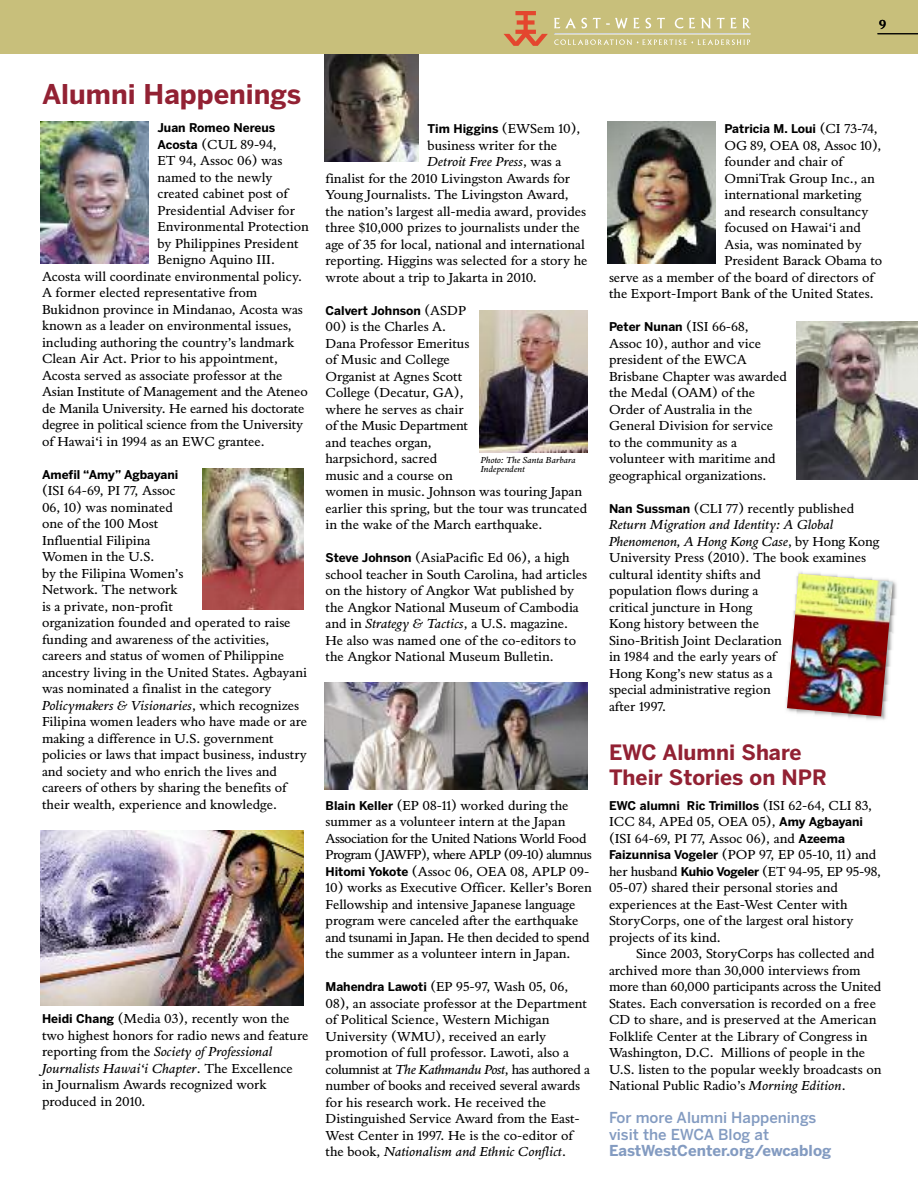
<style>
.page{position:relative;width:918px;height:1188px;background:#fff}
.page>*{position:absolute;margin:0;border:0;box-sizing:border-box;transform-origin:0 0}
.t1{font:700 27px "Benton Sans";color:#922133}
.t2{font:700 21px/24.8px "Benton Sans";color:#922133}
.t3{font:500 15px/16.5px "Benton Sans";color:#839bc1}
.t4{font:700 15px "Benton Sans";color:#839bc1}
.t5{font:13.5px/16.5px "Pietro Text";color:#000}
.t6{font:13.5px/16.5px "Pietro Text";letter-spacing:-.03em;color:#000}
.t7{font:italic 13.5px "Pietro Text";color:#000}
.t8{font:600 13.5px "Pietro Text";color:#000}
.t9{font:700 12px "Benton Sans";color:#000}
.t10{font:italic 9px/9px "Pietro Text";color:#000}
.s1{font-family:"Benton Sans";font-weight:700;font-size:12px}
.s2{font-style:italic}
.s3{font-family:"Pietro Text";font-weight:400;font-size:13.5px}
.s4{font-style:normal}
</style>
<div class="page">
<img style="left:40px;top:122px;width:108px;height:141px">
<img style="left:202px;top:468px;width:102px;height:142px">
<img style="left:40px;top:830px;width:264px;height:176px">
<img style="left:479px;top:310px;width:108px;height:142px">
<img style="left:608px;top:122px;width:108px;height:141px">
<img style="left:796px;top:321px;width:122px;height:158px">
<img style="left:786px;top:571px;width:111px;height:149px">
<img style="left:787px;top:574px;width:106px;height:142px">
<img style="left:324px;top:682px;width:263px;height:108px">
<img style="left:324px;top:54px;width:94px;height:108px">
<div style="left:0;top:0;width:918px;height:54px;background:#c8bf7b"></div>
<hr style="left:878px;top:33px;width:40px;height:1px;background:#000">
<svg style="left:504px;top:11px;width:44px;height:35px"></svg>
<svg style="left:554px;top:18px;width:197px;height:27px"></svg>
<p class="t8" style="left:879px;top:17px;width:9px">9</p>
<h1 class="t1" style="left:42px;top:84px;width:261px">Alumni Happenings</h1>
<p class="t9" style="left:158px;top:123px;width:119px">Juan Romeo Nereus</p>
<p class="t5" style="left:158px;top:136px;width:121px"><span class="s1">Acosta</span> (CUL 89-94,</p>
<p class="t5" style="left:158px;top:152px;width:126px">ET 94, Assoc 06) was</p>
<p class="t5" style="left:158px;top:169px;width:117px">named to the newly</p>
<p class="t5" style="left:158px;top:185px;width:132px">created cabinet post of</p>
<p class="t5" style="left:158px;top:202px;width:139px">Presidential Adviser for</p>
<p class="t5" style="left:158px;top:218px;width:153px">Environmental Protection</p>
<p class="t5" style="left:158px;top:235px;width:143px">by Philippines President</p>
<p class="t5" style="left:158px;top:251px;width:119px">Benigno Aquino III.</p>
<p class="t5" style="left:42px;top:268px;width:262px">Acosta will coordinate environmental policy.</p>
<p class="t5" style="left:42px;top:284px;width:217px">A former elected representative from</p>
<p class="t5" style="left:42px;top:301px;width:262px">Bukidnon province in Mindanao, Acosta was</p>
<p class="t5" style="left:42px;top:317px;width:251px">known as a leader on environmental issues,</p>
<p class="t5" style="left:42px;top:334px;width:254px">including authoring the country’s landmark</p>
<p class="t5" style="left:42px;top:350px;width:238px">Clean Air Act. Prior to his appointment,</p>
<p class="t5" style="left:42px;top:367px;width:242px">Acosta served as associate professor at the</p>
<p class="t5" style="left:42px;top:383px;width:267px">Asian Institute of Management and the Ateneo</p>
<p class="t5" style="left:42px;top:400px;width:264px">de Manila University. He earned his doctorate</p>
<p class="t5" style="left:42px;top:416px;width:263px">degree in political science from the University</p>
<p class="t5" style="left:42px;top:433px;width:224px">of Hawai‘i in 1994 as an EWC grantee.</p>
<p class="t9" style="left:42px;top:470px;width:138px">Amefil “Amy” Agbayani</p>
<p class="t5" style="left:42px;top:482px;width:267px">(ISI 64-69, PI 77, Assoc<br>06, 10) was nominated<br>one of the 100 Most<br>Influential Filipina<br>Women in the U.S.<br>by the Filipina Women’s<br>Network. The network<br>is a private, non-profit<br>organization founded and operated to raise funding and awareness of the activities, careers and status of women of Philippine ancestry living in the United States. Agbayani was nominated a finalist in the category <span class="s2">Policymakers &amp; Visionaries</span>, which recognizes Filipina women leaders who have made or are making a difference in U.S. government policies or laws that impact business, industry and society and who enrich the lives and careers of others by sharing the benefits of their wealth, experience and knowledge.</p>
<p class="t5" style="left:42px;top:1010px;width:268px"><span class="s1">Heidi Chang</span> (Media 03), recently won the two highest honors for radio news and feature reporting from the <span class="s2">Society of Professional Journalists Hawai‘i Chapter</span>. The Excellence<br>in Journalism Awards recognized work produced in 2010.</p>
<p class="t9" style="left:428px;top:124px;width:155px">Tim Higgins <span class="s3">(EWSem 10),</span></p>
<p class="t5" style="left:428px;top:137px;width:131px">business writer for the</p>
<p class="t7" style="left:428px;top:154px;width:135px">Detroit Free Press<span class="s4">, was a</span></p>
<p class="t5" style="left:326px;top:170px;width:246px">finalist for the 2010 Livingston Awards for</p>
<p class="t5" style="left:326px;top:186px;width:245px">Young Journalists. The Livingston Award,</p>
<p class="t5" style="left:326px;top:203px;width:262px">the nation’s largest all-media award, provides</p>
<p class="t5" style="left:326px;top:219px;width:256px">three $10,000 prizes to journalists under the</p>
<p class="t5" style="left:326px;top:236px;width:261px">age of 35 for local, national and international</p>
<p class="t5" style="left:326px;top:252px;width:264px">reporting. Higgins was selected for a story he</p>
<p class="t5" style="left:326px;top:269px;width:213px">wrote about a trip to Jakarta in 2010.</p>
<p class="t9" style="left:326px;top:306px;width:142px">Calvert Johnson <span class="s3">(ASDP</span></p>
<p class="t5" style="left:326px;top:318px;width:263px">00) is the Charles A.<br>Dana Professor Emeritus<br>of Music and College<br>Organist at Agnes Scott<br>College (Decatur, GA),<br>where he serves as chair<br>of the Music Department<br>and teaches organ,<br>harpsichord, sacred<br>music and a course on<br>women in music. Johnson was touring Japan earlier this spring, but the tour was truncated in the wake of the March earthquake.</p>
<p class="t5" style="left:326px;top:549px;width:263px"><span class="s1">Steve Johnson</span> (AsiaPacific Ed 06), a high school teacher in South Carolina, had articles on the history of Angkor Wat published by the Angkor National Museum of Cambodia and in <span class="s2">Strategy &amp; Tactics</span>, a U.S. magazine.<br>He also was named one of the co-editors to the Angkor National Museum Bulletin.</p>
<p class="t10" style="left:481px;top:455px;width:97px">Photo: The Santa Barbara<br>Independent</p>
<p class="t6" style="left:325px;top:797px;width:268px"><span class="s1">Blain Keller</span> (EP 08-11) worked during the summer as a volunteer intern at the Japan Association for the United Nations World Food Program (JAWFP), where APLP (09-10) alumnus <span class="s1">Hitomi Yokote</span> (Assoc 06, OEA 08, APLP 09-</p>
<p class="t5" style="left:325px;top:879px;width:268px">10) works as Executive Officer. Keller’s Boren Fellowship and intensive Japanese language program were canceled after the earthquake and tsunami in Japan. He then decided to spend the summer as a volunteer intern in Japan.</p>
<p class="t5" style="left:325px;top:978px;width:266px"><span class="s1">Mahendra Lawoti</span> (EP 95-97, Wash 05, 06, 08), an associate professor at the Department of Political Science, Western Michigan University (WMU), received an early promotion of full professor. Lawoti, also a columnist at <span class="s2">The Kathmandu Post</span>, has authored a number of books and received several awards for his research work. He received the Distinguished Service Award from the East-West Center in 1997. He is the co-editor of the book, <span class="s2">Nationalism and Ethnic Conflict</span>.</p>
<p class="t9" style="left:724px;top:124px;width:155px">Patricia M. Loui <span class="s3">(CI 73-74,</span></p>
<p class="t5" style="left:725px;top:137px;width:159px">OG 89, OEA 08, Assoc 10),</p>
<p class="t5" style="left:725px;top:153px;width:120px">founder and chair of</p>
<p class="t5" style="left:724px;top:170px;width:152px">OmniTrak Group Inc., an</p>
<p class="t5" style="left:724px;top:186px;width:138px">international marketing</p>
<p class="t5" style="left:724px;top:203px;width:145px">and research consultancy</p>
<p class="t5" style="left:724px;top:219px;width:138px">focused on Hawai‘i and</p>
<p class="t5" style="left:724px;top:236px;width:139px">Asia, was nominated by</p>
<p class="t5" style="left:724px;top:252px;width:159px">President Barack Obama to</p>
<p class="t5" style="left:609px;top:269px;width:266px">serve as a member of the board of directors of</p>
<p class="t5" style="left:609px;top:285px;width:266px">the Export-Import Bank of the United States.</p>
<p class="t9" style="left:609px;top:322px;width:141px">Peter Nunan <span class="s3">(ISI 66-68,</span></p>
<p class="t5" style="left:609px;top:335px;width:180px">Assoc 10), author and vice president of the EWCA<br>Brisbane Chapter was awarded the Medal (OAM) of the<br>Order of Australia in the<br>General Division for service to the community as a volunteer with maritime and geographical organizations.</p>
<p class="t5" style="left:609px;top:500px;width:272px"><span class="s1">Nan Sussman</span> (CLI 77) recently published<br><span class="s2">Return Migration and Identity: A Global<br>Phenomenon, A Hong Kong Case</span>, by Hong Kong<br>University Press (2010). The book examines cultural identity shifts and<br>population flows during a<br>critical juncture in Hong<br>Kong history between the<br>Sino-British Joint Declaration<br>in 1984 and the early years of<br>Hong Kong’s new status as a<br>special administrative region<br>after 1997.</p>
<h2 class="t2" style="left:609px;top:742px;width:219px">EWC Alumni Share<br>Their Stories on NPR</h2>
<p class="t9" style="left:609px;top:801px;width:265px">EWC alumni Ric Trimillos <span class="s3">(ISI 62-64, CLI 83,</span></p>
<p class="t5" style="left:609px;top:813px;width:274px">ICC 84, APEd 05, OEA 05), <span class="s1">Amy Agbayani </span>(ISI 64-69, PI 77, Assoc 06), and <span class="s1">Azeema Faizunnisa Vogeler</span> (POP 97, EP 05-10, 11) and her husband <span class="s1">Kuhio Vogeler</span> (ET 94-95, EP 95-98, 05-07) shared their personal stories and experiences at the East-West Center with StoryCorps, one of the largest oral history projects of its kind.</p>
<p class="t5" style="left:609px;top:945px;width:274px;text-indent:27px">Since 2003, StoryCorps has collected and archived more than 30,000 interviews from more than 60,000 participants across the United States. Each conversation is recorded on a free CD to share, and is preserved at the American Folklife Center at the Library of Congress in Washington, D.C. Millions of people in the U.S. listen to the popular weekly broadcasts on National Public Radio’s <span class="s2">Morning Edition</span>.</p>
<p class="t3" style="left:609px;top:1111px;width:209px">For more Alumni Happenings visit the EWCA Blog at</p>
<p class="t4" style="left:609px;top:1145px;width:224px">EastWestCenter.org/ewcablog</p>
</div>
